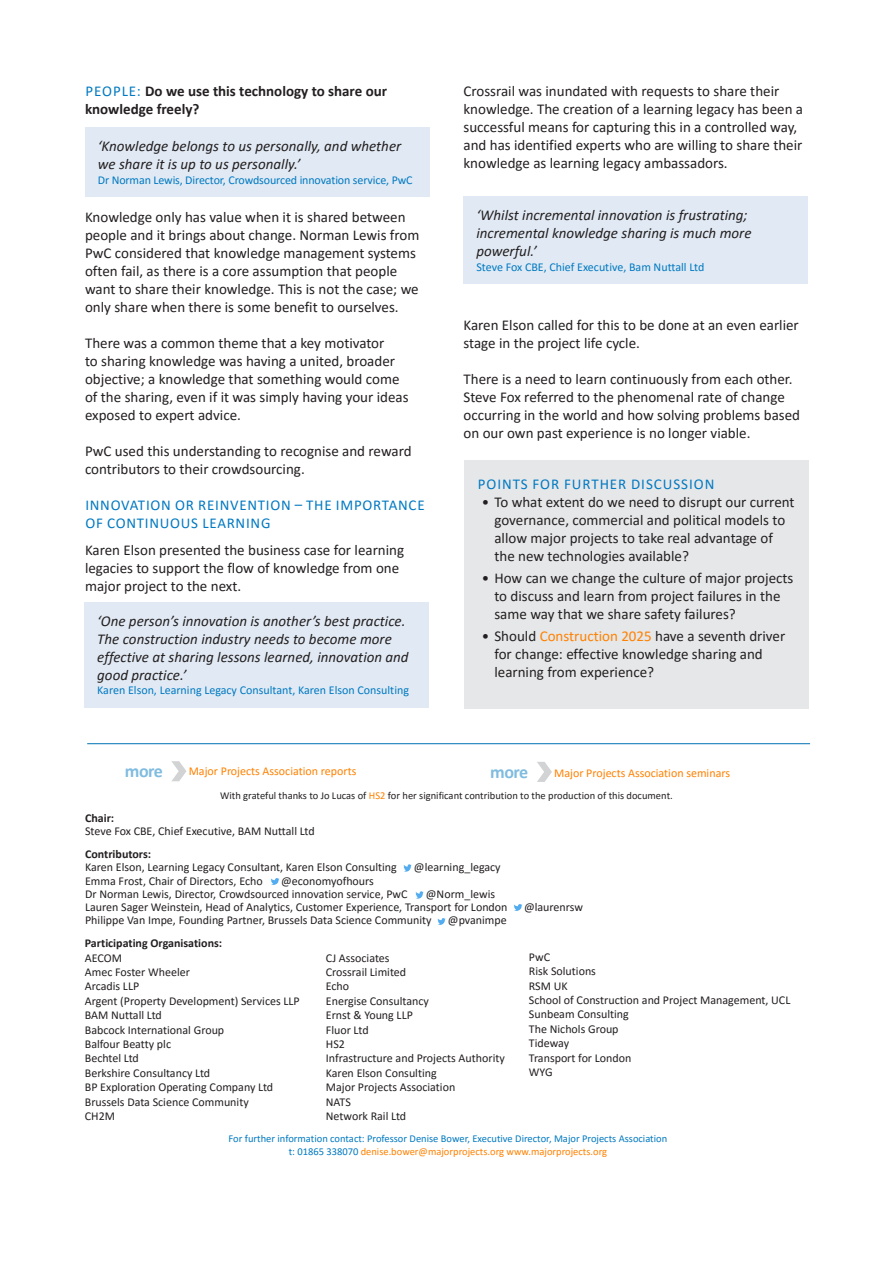
<style>
.page{position:relative;width:893px;height:1263px;background:#fff}
.page>*{position:absolute;margin:0;border:0;box-sizing:border-box;transform-origin:0 0}
.weblink{font:700 18px "Calibri";letter-spacing:-.03em;color:#80bce0}
.body{font:15px/18px "Calibri";color:#231f20}
.bulletindent{font:15px/18px "Calibri";color:#231f20}
.quote{font:italic 15px/18px "Calibri";color:#231f20}
.subhead{font:15px/18px "Calibri";letter-spacing:.05em;color:#0079c1}
.subhead-2{font:700 15px/18px "Calibri";color:#231f20}
.partorgs{font:12px "Calibri";color:#231f20}
.bulletsmall{font:12px "Calibri";color:#231f20}
.quote-2{font:12px "Calibri";letter-spacing:-.01em;color:#0079c1}
.attrib{font:12px "Calibri";color:#ff8100}
.body-2{font:700 12px "Calibri";color:#231f20}
.attrib-2{font:10.5px "Calibri";color:#0079c1}
.body-3{font:10.5px "Calibri";color:#231f20}
.t1{font:10.5px "Calibri";color:#ff8100}
.s1{font-weight:400;color:#0079c1}
.s2{color:#ff8100}
.s3{color:#0079c1}
</style>
<div class="page">
<div style="left:465px;top:460px;width:344px;height:249px;background:#e6e7e9"></div>
<div style="left:85px;top:602px;width:344px;height:105px;background:#e1eaf4"></div>
<div style="left:464px;top:196px;width:344px;height:88px;background:#e1eaf4"></div>
<hr style="left:87px;top:743px;width:723px;height:1px;background:#0072b2">
<svg style="left:537px;top:762px;width:15px;height:20px"></svg>
<svg style="left:171px;top:761px;width:15px;height:20px"></svg>
<svg style="left:403px;top:864px;width:9px;height:8px"></svg>
<svg style="left:271px;top:878px;width:9px;height:7px"></svg>
<svg style="left:415px;top:891px;width:9px;height:8px"></svg>
<svg style="left:514px;top:904px;width:9px;height:7px"></svg>
<svg style="left:437px;top:918px;width:9px;height:7px"></svg>
<div style="left:85px;top:127px;width:344px;height:69px;background:#e1eaf4"></div>
<p class="subhead-2" style="left:85px;top:82px;width:304px"><span class="s1">PEOPLE:</span> Do we use this technology to share our knowledge freely?</p>
<p class="quote" style="left:98px;top:137px;width:305px">‘Knowledge belongs to us personally, and whether we share it is up to us personally.’</p>
<p class="quote-2" style="left:98px;top:171px;width:316px">Dr Norman Lewis, Director, Crowdsourced innovation service, PwC</p>
<p class="body" style="left:85px;top:208px;width:336px">Knowledge only has value when it is shared between people and it brings about change. Norman Lewis from PwC considered that knowledge management systems often fail, as there is a core assumption that people want to share their knowledge. This is not the case; we only share when there is some benefit to ourselves.</p>
<p class="body" style="left:85px;top:334px;width:325px">There was a common theme that a key motivator<br>to sharing knowledge was having a united, broader objective; a knowledge that something would come of the sharing, even if it was simply having your ideas exposed to expert advice.</p>
<p class="body" style="left:85px;top:442px;width:328px">PwC used this understanding to recognise and reward contributors to their crowdsourcing.</p>
<p class="subhead" style="left:85px;top:496px;width:341px">INNOVATION OR REINVENTION – THE IMPORTANCE<br>OF CONTINUOUS LEARNING</p>
<p class="body" style="left:85px;top:540px;width:321px">Karen Elson presented the business case for learning legacies to support the flow of knowledge from one major project to the next.</p>
<p class="quote" style="left:97px;top:611px;width:313px">‘One person’s innovation is another’s best practice.<br>The construction industry needs to become more effective at sharing lessons learned, innovation and good practice.’</p>
<p class="quote-2" style="left:97px;top:682px;width:313px">Karen Elson, Learning Legacy Consultant, Karen Elson Consulting</p>
<p class="body" style="left:463px;top:82px;width:341px">Crossrail was inundated with requests to share their knowledge. The creation of a learning legacy has been a successful means for capturing this in a controlled way, and has identified experts who are willing to share their knowledge as learning legacy ambassadors.</p>
<p class="quote" style="left:476px;top:206px;width:277px">‘Whilst incremental innovation is frustrating; incremental knowledge sharing is much more powerful.’</p>
<p class="quote-2" style="left:476px;top:258px;width:230px">Steve Fox CBE, Chief Executive, Bam Nuttall Ltd</p>
<p class="body" style="left:463px;top:316px;width:337px">Karen Elson called for this to be done at an even earlier stage in the project life cycle.</p>
<p class="body" style="left:463px;top:370px;width:338px">There is a need to learn continuously from each other.<br>Steve Fox referred to the phenomenal rate of change occurring in the world and how solving problems based on our own past experience is no longer viable.</p>
<p class="subhead" style="left:478px;top:474px;width:238px">POINTS FOR FURTHER DISCUSSION</p>
<p class="bulletindent" style="left:494px;top:492px;width:302px;text-indent:-13px">• To what extent do we need to disrupt our current governance, commercial and political models to allow major projects to take real advantage of the new technologies available?</p>
<p class="bulletindent" style="left:494px;top:569px;width:300px;text-indent:-13px">• How can we change the culture of major projects to discuss and learn from project failures in the same way that we share safety failures?</p>
<p class="bulletindent" style="left:494px;top:627px;width:292px;text-indent:-13px">• Should <span class="s2">Construction 2025</span> have a seventh driver for change: effective knowledge sharing and learning from experience?</p>
<p class="weblink" style="left:125px;top:758px;width:39px">more</p>
<p class="attrib" style="left:189px;top:763px;width:169px">Major Projects Association reports</p>
<p class="weblink" style="left:490px;top:759px;width:39px">more</p>
<p class="attrib" style="left:554px;top:764px;width:177px">Major Projects Association seminars</p>
<p class="body-3" style="left:220px;top:788px;width:454px">With grateful thanks to Jo Lucas of <span class="s2">HS2</span> for her significant contribution to the production of this document.</p>
<p class="body-2" style="left:85px;top:809px;width:31px">Chair:</p>
<p class="bulletsmall" style="left:85px;top:823px;width:231px">Steve Fox CBE, Chief Executive, BAM Nuttall Ltd</p>
<p class="body-2" style="left:85px;top:845px;width:68px">Contributors:</p>
<p class="bulletsmall" style="left:85px;top:859px;width:313px">Karen Elson, Learning Legacy Consultant, Karen Elson Consulting</p>
<p class="bulletsmall" style="left:414px;top:859px;width:88px">@learning_legacy</p>
<p class="bulletsmall" style="left:85px;top:872px;width:179px">Emma Frost, Chair of Directors, Echo</p>
<p class="bulletsmall" style="left:281px;top:872px;width:94px">@economyofhours</p>
<p class="bulletsmall" style="left:85px;top:885px;width:324px">Dr Norman Lewis, Director, Crowdsourced innovation service, PwC</p>
<p class="bulletsmall" style="left:426px;top:885px;width:71px">@Norm_lewis</p>
<p class="bulletsmall" style="left:85px;top:899px;width:424px">Lauren Sager Weinstein, Head of Analytics, Customer Experience, Transport for London</p>
<p class="bulletsmall" style="left:524px;top:899px;width:61px">@laurenrsw</p>
<p class="bulletsmall" style="left:85px;top:912px;width:348px">Philippe Van Impe, Founding Partner, Brussels Data Science Community</p>
<p class="bulletsmall" style="left:448px;top:912px;width:60px">@pvanimpe</p>
<p class="body-2" style="left:85px;top:935px;width:139px">Participating Organisations:</p>
<p class="partorgs" style="left:85px;top:949px;width:39px">AECOM</p>
<p class="partorgs" style="left:85px;top:964px;width:107px">Amec Foster Wheeler</p>
<p class="partorgs" style="left:85px;top:978px;width:56px">Arcadis LLP</p>
<p class="partorgs" style="left:85px;top:992px;width:216px">Argent (Property Development) Services LLP</p>
<p class="partorgs" style="left:85px;top:1007px;width:79px">BAM Nuttall Ltd</p>
<p class="partorgs" style="left:85px;top:1021px;width:141px">Babcock International Group</p>
<p class="partorgs" style="left:85px;top:1036px;width:88px">Balfour Beatty plc</p>
<p class="partorgs" style="left:85px;top:1050px;width:56px">Bechtel Ltd</p>
<p class="partorgs" style="left:85px;top:1064px;width:127px">Berkshire Consultancy Ltd</p>
<p class="partorgs" style="left:85px;top:1079px;width:190px">BP Exploration Operating Company Ltd</p>
<p class="partorgs" style="left:85px;top:1093px;width:165px">Brussels Data Science Community</p>
<p class="partorgs" style="left:85px;top:1108px;width:32px">CH2M</p>
<p class="partorgs" style="left:326px;top:949px;width:65px">CJ Associates</p>
<p class="partorgs" style="left:326px;top:964px;width:82px">Crossrail Limited</p>
<p class="partorgs" style="left:326px;top:978px;width:25px">Echo</p>
<p class="partorgs" style="left:326px;top:992px;width:105px">Energise Consultancy</p>
<p class="partorgs" style="left:326px;top:1007px;width:89px">Ernst &amp; Young LLP</p>
<p class="partorgs" style="left:326px;top:1021px;width:44px">Fluor Ltd</p>
<p class="partorgs" style="left:326px;top:1036px;width:21px">HS2</p>
<p class="partorgs" style="left:326px;top:1050px;width:180px">Infrastructure and Projects Authority</p>
<p class="partorgs" style="left:326px;top:1064px;width:112px">Karen Elson Consulting</p>
<p class="partorgs" style="left:326px;top:1079px;width:131px">Major Projects Association</p>
<p class="partorgs" style="left:326px;top:1093px;width:27px">NATS</p>
<p class="partorgs" style="left:326px;top:1108px;width:82px">Network Rail Ltd</p>
<p class="partorgs" style="left:529px;top:948px;width:23px">PwC</p>
<p class="partorgs" style="left:529px;top:963px;width:69px">Risk Solutions</p>
<p class="partorgs" style="left:529px;top:977px;width:40px">RSM UK</p>
<p class="partorgs" style="left:529px;top:992px;width:263px">School of Construction and Project Management, UCL</p>
<p class="partorgs" style="left:529px;top:1006px;width:101px">Sunbeam Consulting</p>
<p class="partorgs" style="left:529px;top:1020px;width:91px">The Nichols Group</p>
<p class="partorgs" style="left:529px;top:1035px;width:42px">Tideway</p>
<p class="partorgs" style="left:529px;top:1049px;width:104px">Transport for London</p>
<p class="partorgs" style="left:529px;top:1064px;width:25px">WYG</p>
<p class="attrib-2" style="left:229px;top:1132px;width:440px">For further information contact: Professor Denise Bower, Executive Director, Major Projects Association</p>
<p class="t1" style="left:289px;top:1144px;width:320px"><span class="s3">t: 01865 338070</span> denise.bower@majorprojects.org www.majorprojects.org</p>
</div>
